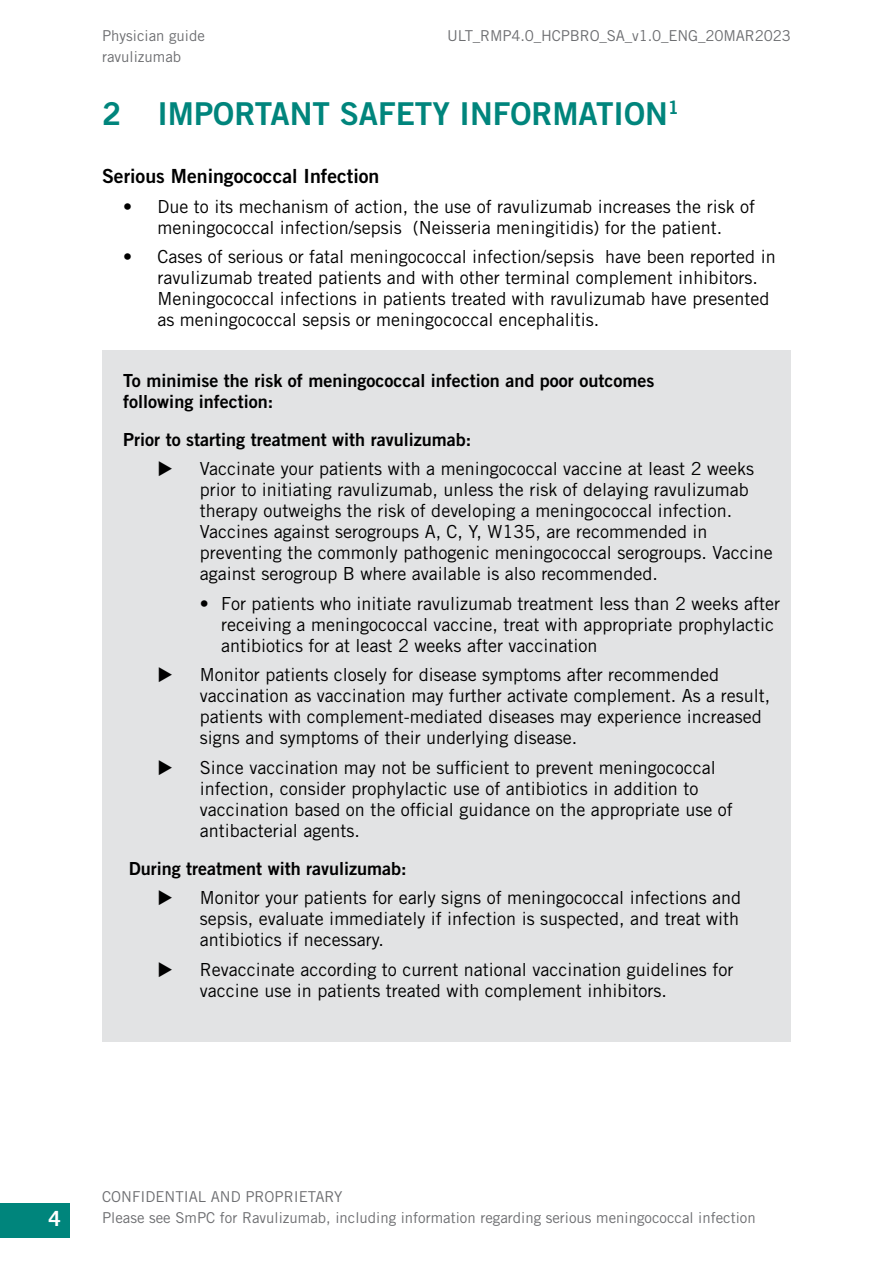
<style>
.page{position:relative;width:893px;height:1263px;background:#fff}
.page>*{position:absolute;margin:0;border:0;box-sizing:border-box;transform-origin:0 0}
.t1{font:31.5px "Trade Gothic LT Std Bd 2";color:#00857c}
.t2{font:700 21px "Trade Gothic LT";color:#fff}
.t3{font:19.5px "Trade Gothic LT Std Bd 2";color:#000}
.t4{font:18px/21px "Trade Gothic LT Std";color:#000}
.t5{font:18px/21px "Trade Gothic LT Std Bd 2";color:#000}
.t6{font:15px/21px "Trade Gothic LT Std";color:#6d6e71}
</style>
<div class="page">
<div style="left:0;top:1203px;width:69px;height:34px;background:#00857c"></div>
<div style="left:102px;top:351px;width:689px;height:691px;background:#e2e3e4"></div>
<p class="t6" style="left:102px;top:25px;width:104px">Physician guide</p>
<p class="t6" style="left:447px;top:25px;width:345px">ULT_RMP4.0_HCPBRO_SA_v1.0_ENG_20MAR2023</p>
<p class="t6" style="left:102px;top:46px;width:81px">ravulizumab</p>
<h1 class="t1" style="left:102px;top:94px;width:578px">2 IMPORTANT SAFETY INFORMATION<sup>1</sup></h1>
<p class="t3" style="left:102px;top:164px;width:279px">Serious Meningococcal Infection</p>
<p class="t4" style="left:123px;top:195px;width:633px;text-align:center">• Due to its mechanism of action, the use of ravulizumab increases the risk of meningococcal infection/sepsis (Neisseria meningitidis) for the patient.</p>
<p class="t4" style="left:157px;top:246px;width:620px;text-indent:-34px">• Cases of serious or fatal meningococcal infection/sepsis have been reported in ravulizumab treated patients and with other terminal complement inhibitors.<br>Meningococcal infections in patients treated with ravulizumab have presented as meningococcal sepsis or meningococcal encephalitis.</p>
<p class="t5" style="left:123px;top:369px;width:533px">To minimise the risk of meningococcal infection and poor outcomes following infection:</p>
<p class="t5" style="left:123px;top:428px;width:349px">Prior to starting treatment with ravulizumab:</p>
<p class="t4" style="left:200px;top:458px;width:574px;text-indent:-43px">◆ Vaccinate your patients with a meningococcal vaccine at least 2 weeks prior to initiating ravulizumab, unless the risk of delaying ravulizumab therapy outweighs the risk of developing a meningococcal infection.<br>Vaccines against serogroups A, C, Y, W135, are recommended in preventing the commonly pathogenic meningococcal serogroups. Vaccine against serogroup B where available is also recommended.</p>
<p class="t4" style="left:221px;top:593px;width:560px;text-indent:-21px">• For patients who initiate ravulizumab treatment less than 2 weeks after receiving a meningococcal vaccine, treat with appropriate prophylactic antibiotics for at least 2 weeks after vaccination</p>
<p class="t4" style="left:200px;top:664px;width:572px;text-indent:-43px">◆ Monitor patients closely for disease symptoms after recommended vaccination as vaccination may further activate complement. As a result, patients with complement-mediated diseases may experience increased signs and symptoms of their underlying disease.</p>
<p class="t4" style="left:200px;top:757px;width:534px;text-indent:-43px">◆ Since vaccination may not be sufficient to prevent meningococcal infection, consider prophylactic use of antibiotics in addition to vaccination based on the official guidance on the appropriate use of antibacterial agents.</p>
<p class="t5" style="left:129px;top:857px;width:279px">During treatment with ravulizumab:</p>
<p class="t4" style="left:200px;top:887px;width:543px;text-align:justify;text-indent:-43px">◆ Monitor your patients for early signs of meningococcal infections and sepsis, evaluate immediately if infection is suspected, and treat with antibiotics if necessary.</p>
<p class="t4" style="left:200px;top:959px;width:535px;text-indent:-43px">◆ Revaccinate according to current national vaccination guidelines for vaccine use in patients treated with complement inhibitors.</p>
<p class="t2" style="left:49px;top:1206px;width:13px">4</p>
<p class="t6" style="left:102px;top:1185px;width:655px">CONFIDENTIAL AND PROPRIETARY<br>Please see SmPC for Ravulizumab, including information regarding serious meningococcal infection</p>
</div>
